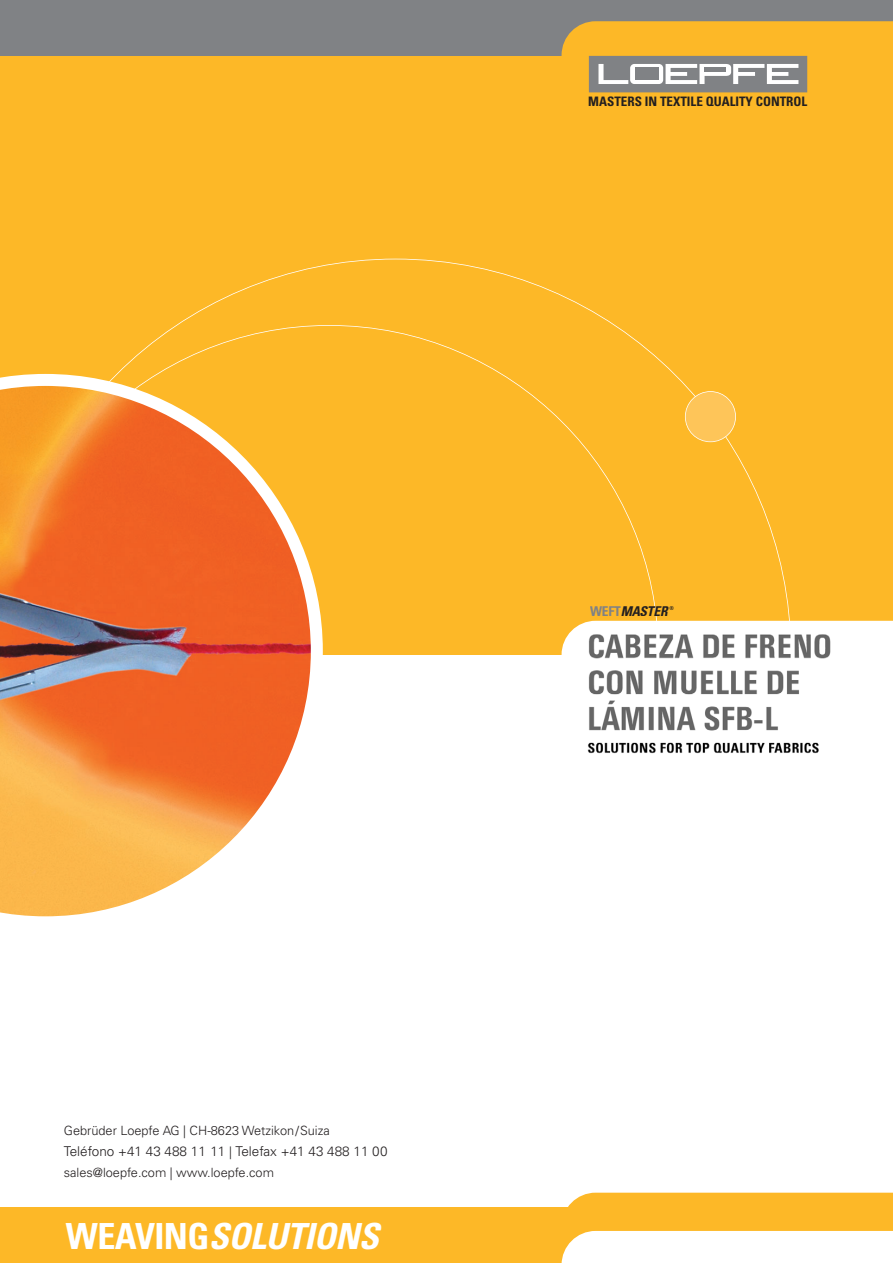
<style>
.page{position:relative;width:893px;height:1263px;background:#fff}
.page>*{position:absolute;margin:0;border:0;box-sizing:border-box;transform-origin:0 0}
.t1{font:italic 700 condensed 36px "Univers";color:#fff}
.t2{font:300 13.5px "Univers";color:#231f20}
.t3{font:italic 700 condensed 13.5px "Univers";color:#231f20}
.t4{font:700 condensed 13.05px "Univers";color:#231f20}
.t5{font:300 12.75px "Univers";color:#231f20}
.t6{font:700 condensed 5.4px "Univers";color:#231f20}
.s1{font-style:normal;color:#808285}
.s2{font-size:12.75px}
.s3{font-style:normal}
</style>
<div class="page">
<div style="left:0;top:0;width:892px;height:655px;background:#fdb827"></div>
<svg style="left:561px;top:621px;width:331px;height:34px;background:#fefaf0"></svg>
<div style="left:0;top:1208px;width:892px;height:55px;background:#fdb827"></div>
<svg style="left:561px;top:1193px;width:331px;height:70px"></svg>
<div style="left:685px;top:392px;width:50px;height:50px;background:#fec559;border-radius:50%"></div>
<div style="left:685px;top:391px;width:51px;height:51px;border:2px solid #fff;border-radius:50%"></div>
<div style="left:0;top:0;width:892px;height:55px;background:#808285"></div>
<svg style="left:561px;top:21px;width:331px;height:71px"></svg>
<hr style="left:704px;top:68px;width:22px;height:4px;background:#808285">
<div style="left:635px;top:68px;width:23px;height:12px;background:#808285"></div>
<svg style="left:0;top:374px;width:323px;height:543px"></svg>
<img style="left:585px;top:629px;width:277px;height:125px">
<p class="t4" style="left:588px;top:96px;width:220px">MASTERS IN TEXTILE QUALITY CONTROL</p>
<p class="t3" style="left:590px;top:606px;width:82px"><span class="s1">WEFT</span>MASTER</p>
<p class="t6" style="left:669px;top:606px;width:6px">®</p>
<p class="t5" style="left:64px;top:1126px;width:267px">Gebrüder Loepfe AG | CH-8623 Wetzikon/Suiza</p>
<p class="t2" style="left:64px;top:1146px;width:325px">Teléfono +41 43 488 11 11 <span class="s2">|</span> Telefax +41 43 488 11 00</p>
<p class="t5" style="left:64px;top:1168px;width:212px">sales@loepfe.com | www.loepfe.com</p>
<h1 class="t1" style="left:66px;top:1223px;width:321px"><span class="s3">WEAVING</span>SOLUTIONS</h1>
</div>
